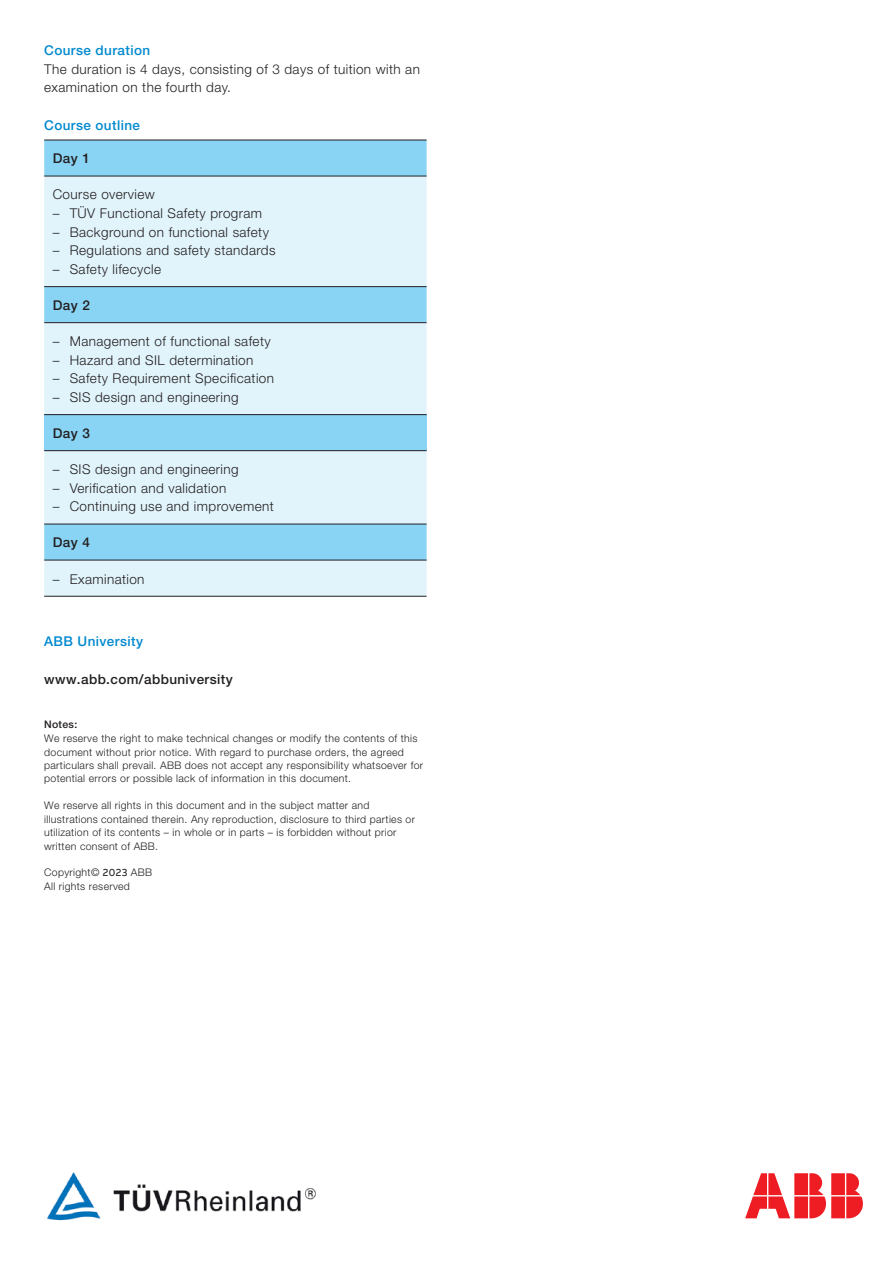
<style>
.page{position:relative;width:893px;height:1263px;background:#fff}
.page>*{position:absolute;margin:0;border:0;box-sizing:border-box;transform-origin:0 0}
.t1{font:300 13.5px/18.6px "Helvetica Neue";letter-spacing:.03em;color:#231f20}
.t2{font:500 13.5px "Helvetica Neue";letter-spacing:.03em;color:#231f20}
.t3{font:500 13.5px "Helvetica Neue";letter-spacing:.03em;color:#0089cf}
.t4{font:300 10.5px/13.5px "Helvetica Neue";letter-spacing:.03em;color:#231f20}
.t5{font:500 10.5px "Helvetica Neue";letter-spacing:.03em;color:#231f20}
.s1{font-family:"AB Bvoice Office";font-weight:400}
</style>
<div class="page">
<div style="left:44px;top:141px;width:383px;height:35px;background:#89d3f4"></div>
<svg style="left:44px;top:177px;width:383px;height:419px;background:#d0edf9"></svg>
<div style="left:44px;top:415px;width:383px;height:36px;background:#89d3f4"></div>
<hr style="left:44px;top:140px;width:383px;height:1px;background:#231f20">
<hr style="left:44px;top:176px;width:383px;height:1px;background:#231f20">
<hr style="left:44px;top:286px;width:383px;height:1px;background:#231f20">
<hr style="left:44px;top:322px;width:383px;height:1px;background:#231f20">
<hr style="left:44px;top:414px;width:383px;height:1px;background:#231f20">
<hr style="left:44px;top:450px;width:383px;height:1px;background:#231f20">
<hr style="left:44px;top:524px;width:383px;height:1px;background:#231f20">
<hr style="left:44px;top:560px;width:383px;height:1px;background:#231f20">
<hr style="left:44px;top:596px;width:383px;height:1px;background:#231f20">
<img style="left:46px;top:1172px;width:270px;height:49px">
<svg style="left:745px;top:1173px;width:118px;height:45px"></svg>
<p class="t3" style="left:44px;top:42px;width:107px">Course duration</p>
<p class="t1" style="left:44px;top:59px;width:377px">The duration is 4 days, consisting of 3 days of tuition with an examination on the fourth day.</p>
<p class="t3" style="left:44px;top:117px;width:97px">Course outline</p>
<p class="t2" style="left:53px;top:150px;width:39px">Day 1</p>
<p class="t1" style="left:53px;top:185px;width:104px">Course overview</p>
<p class="t1" style="left:53px;top:204px;width:211px">– TÜV Functional Safety program</p>
<p class="t1" style="left:53px;top:222px;width:218px">– Background on functional safety</p>
<p class="t1" style="left:53px;top:241px;width:224px">– Regulations and safety standards</p>
<p class="t1" style="left:53px;top:259px;width:110px">– Safety lifecycle</p>
<p class="t2" style="left:53px;top:297px;width:39px">Day 2</p>
<p class="t1" style="left:53px;top:332px;width:219px">– Management of functional safety</p>
<p class="t1" style="left:53px;top:350px;width:202px">– Hazard and SIL determination</p>
<p class="t1" style="left:53px;top:369px;width:223px">– Safety Requirement Specification</p>
<p class="t1" style="left:53px;top:387px;width:187px">– SIS design and engineering</p>
<p class="t2" style="left:53px;top:425px;width:39px">Day 3</p>
<p class="t1" style="left:53px;top:460px;width:187px">– SIS design and engineering</p>
<p class="t1" style="left:53px;top:478px;width:175px">– Verification and validation</p>
<p class="t1" style="left:53px;top:497px;width:223px">– Continuing use and improvement</p>
<p class="t2" style="left:53px;top:534px;width:39px">Day 4</p>
<p class="t1" style="left:53px;top:569px;width:93px">– Examination</p>
<p class="t3" style="left:44px;top:633px;width:100px">ABB University</p>
<p class="t2" style="left:44px;top:671px;width:190px">www.abb.com/abbuniversity</p>
<p class="t5" style="left:44px;top:718px;width:35px">Notes:</p>
<p class="t4" style="left:44px;top:731px;width:381px">We reserve the right to make technical changes or modify the contents of this document without prior notice. With regard to purchase orders, the agreed particulars shall prevail. ABB does not accept any responsibility whatsoever for potential errors or possible lack of information in this document.</p>
<p class="t4" style="left:44px;top:799px;width:372px">We reserve all rights in this document and in the subject matter and illustrations contained therein. Any reproduction, disclosure to third parties or utilization of its contents – in whole or in parts – is forbidden without prior written consent of ABB.</p>
<p class="t4" style="left:44px;top:865px;width:109px;line-height:14.2px">Copyright© <span class="s1">2023</span> ABB<br>All rights reserved</p>
</div>
